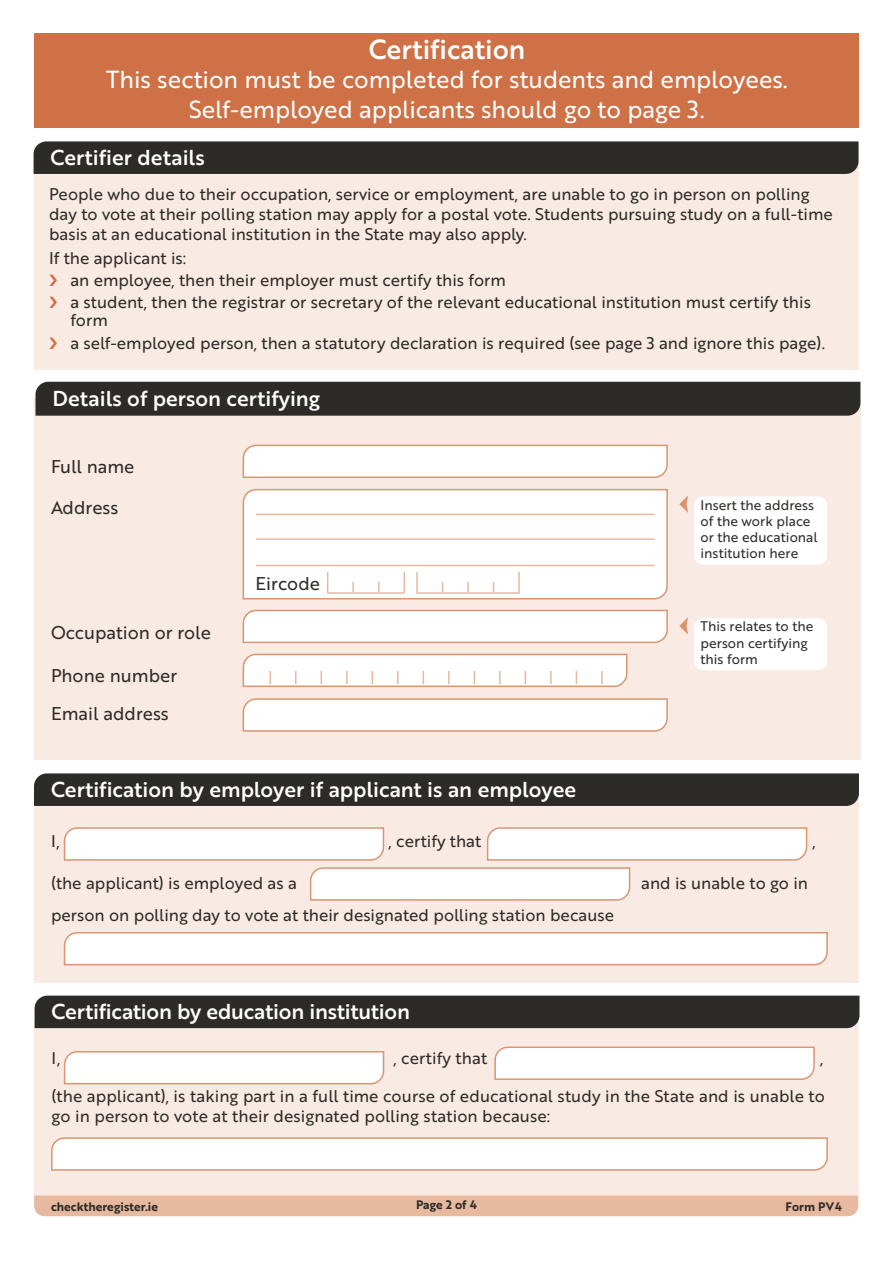
<style>
.page{position:relative;width:893px;height:1263px;background:#fff}
.page>*{position:absolute;margin:0;border:0;box-sizing:border-box;transform-origin:0 0}
.t1{font:27px "Brother 1816 Medium";color:#fff}
.t2{font:24px/30.6px "Brother 1816 Regular";color:#fff;text-align:center}
.t3{font:21px "Brother 1816 Medium";color:#fff}
.Field_Name_11pt{font:18px "Brother 1816 Regular";color:#2d2b27}
.Paragraph{font:16.5px/19.6px "Brother 1816 Regular";color:#2d2b27}
.Note_with_shade{font:13.5px/16.2px "Brother 1816 Regular";color:#2d2b27}
.t4{font:12px "Brother 1816 Bold";color:#2d2b27}
</style>
<div class="page">
<div style="left:34px;top:1021px;width:825px;height:173px;background:#f9ebe3"></div>
<div style="left:34px;top:1195px;width:824px;height:21px;background:#e7b99f"></div>
<div style="left:34px;top:145px;width:825px;height:224px;background:#f9ebe3"></div>
<div style="left:34px;top:33px;width:825px;height:95px;background:#ce7146"></div>
<div style="left:35px;top:996px;width:824px;height:32px;background:#2d2b27"></div>
<svg style="left:63px;top:1051px;width:322px;height:34px;background:#fbf4f0"></svg>
<svg style="left:51px;top:1137px;width:777px;height:34px;background:#fbf4f1"></svg>
<div style="left:34px;top:141px;width:824px;height:33px;background:#2d2b27"></div>
<svg style="left:494px;top:1046px;width:321px;height:34px;background:#fbf4f0"></svg>
<div style="left:34px;top:799px;width:825px;height:184px;background:#f9ebe3"></div>
<div style="left:34px;top:773px;width:825px;height:33px;background:#2d2b27"></div>
<svg style="left:63px;top:932px;width:765px;height:34px;background:#fbf5f1"></svg>
<svg style="left:63px;top:827px;width:745px;height:74px"></svg>
<div style="left:34px;top:398px;width:826px;height:362px;background:#f9ebe3"></div>
<div style="left:36px;top:382px;width:824px;height:34px;background:#2d2b27"></div>
<svg style="left:242px;top:653px;width:386px;height:34px;background:#faf3ee"></svg>
<svg style="left:242px;top:444px;width:426px;height:34px;background:#fbf4f1"></svg>
<svg style="left:242px;top:609px;width:426px;height:35px;background:#fbf4f0"></svg>
<svg style="left:242px;top:698px;width:426px;height:34px;background:#fbf4f1"></svg>
<svg style="left:242px;top:488px;width:426px;height:112px;background:#fdf9f8"></svg>
<hr style="left:256px;top:538px;width:398px;height:2px;background:#e7b99f">
<hr style="left:327px;top:592px;width:26px;height:2px;background:#e7b99f">
<hr style="left:353px;top:592px;width:26px;height:2px;background:#e7b99f">
<hr style="left:379px;top:592px;width:26px;height:2px;background:#e7b99f">
<svg style="left:327px;top:572px;width:193px;height:21px;background:#fdfaf8"></svg>
<hr style="left:416px;top:592px;width:26px;height:2px;background:#e7b99f">
<hr style="left:442px;top:592px;width:26px;height:2px;background:#e7b99f">
<hr style="left:468px;top:592px;width:26px;height:2px;background:#e7b99f">
<hr style="left:494px;top:592px;width:26px;height:2px;background:#e7b99f">
<hr style="left:256px;top:565px;width:398px;height:1px;background:#e7b99f">
<hr style="left:256px;top:514px;width:398px;height:1px;background:#e7b99f">
<svg style="left:679px;top:495px;width:9px;height:18px"></svg>
<div style="left:694px;top:496px;width:133px;height:69px;background:#fff;border-radius:9px"></div>
<svg style="left:679px;top:617px;width:9px;height:18px"></svg>
<div style="left:694px;top:618px;width:133px;height:52px;background:#fff;border-radius:9px"></div>
<h1 class="t1" style="left:369px;top:29px;width:158px">Certification</h1>
<h1 class="t2" style="left:106px;top:63px;width:683px">This section must be completed for students and employees.<br>Self-employed applicants should go to page 3.</h1>
<h2 class="t3" style="left:51px;top:142px;width:156px">Certifier details</h2>
<p class="Paragraph" style="left:49px;top:184px;width:785px">People who due to their occupation, service or employment, are unable to go in person on polling day to vote at their polling station may apply for a postal vote. Students pursuing study on a full-time basis at an educational institution in the State may also apply.</p>
<p class="Paragraph" style="left:49px;top:247px;width:139px">If the applicant is:</p>
<p class="Paragraph" style="left:70px;top:270px;width:437px">an employee, then their employer must certify this form</p>
<p class="Paragraph" style="left:70px;top:293px;width:742px;line-height:18px">a student, then the registrar or secretary of the relevant educational institution must certify this form</p>
<p class="Paragraph" style="left:70px;top:332px;width:756px">a self-employed person, then a statutory declaration is required (see page 3 and ignore this page).</p>
<h2 class="t3" style="left:53px;top:383px;width:269px">Details of person certifying</h2>
<p class="Field_Name_11pt" style="left:51px;top:453px;width:85px">Full name</p>
<p class="Field_Name_11pt" style="left:51px;top:494px;width:69px">Address</p>
<p class="Field_Name_11pt" style="left:51px;top:619px;width:161px">Occupation or role</p>
<p class="Field_Name_11pt" style="left:51px;top:662px;width:128px">Phone number</p>
<p class="Field_Name_11pt" style="left:51px;top:700px;width:119px">Email address</p>
<p class="Field_Name_11pt" style="left:256px;top:570px;width:66px">Eircode</p>
<p class="Note_with_shade" style="left:701px;top:496px;width:119px">Insert the address of the work place or the educational institution here</p>
<p class="Note_with_shade" style="left:701px;top:618px;width:114px">This relates to the person certifying this form</p>
<h2 class="t3" style="left:51px;top:774px;width:527px">Certification by employer if applicant is an employee</h2>
<p class="Paragraph" style="left:51px;top:831px;width:10px">I,</p>
<p class="Paragraph" style="left:389px;top:831px;width:94px">, certify that</p>
<p class="Paragraph" style="left:812px;top:831px;width:5px">,</p>
<p class="Paragraph" style="left:51px;top:873px;width:247px">(the applicant) is employed as a</p>
<p class="Paragraph" style="left:641px;top:873px;width:168px">and is unable to go in</p>
<p class="Paragraph" style="left:51px;top:904px;width:565px">person on polling day to vote at their designated polling station because</p>
<h2 class="t3" style="left:52px;top:996px;width:360px">Certification by education institution</h2>
<p class="Paragraph" style="left:52px;top:1048px;width:10px">I,</p>
<p class="Paragraph" style="left:393px;top:1048px;width:95px">, certify that</p>
<p class="Paragraph" style="left:820px;top:1048px;width:5px">,</p>
<p class="Paragraph" style="left:52px;top:1085px;width:775px">(the applicant), is taking part in a full time course of educational study in the State and is unable to go in person to vote at their designated polling station because:</p>
<p class="t4" style="left:51px;top:1197px;width:109px">checktheregister.ie</p>
<p class="t4" style="left:416px;top:1195px;width:62px">Page 2 of 4</p>
<p class="t4" style="left:785px;top:1197px;width:58px">Form PV4</p>
</div>
